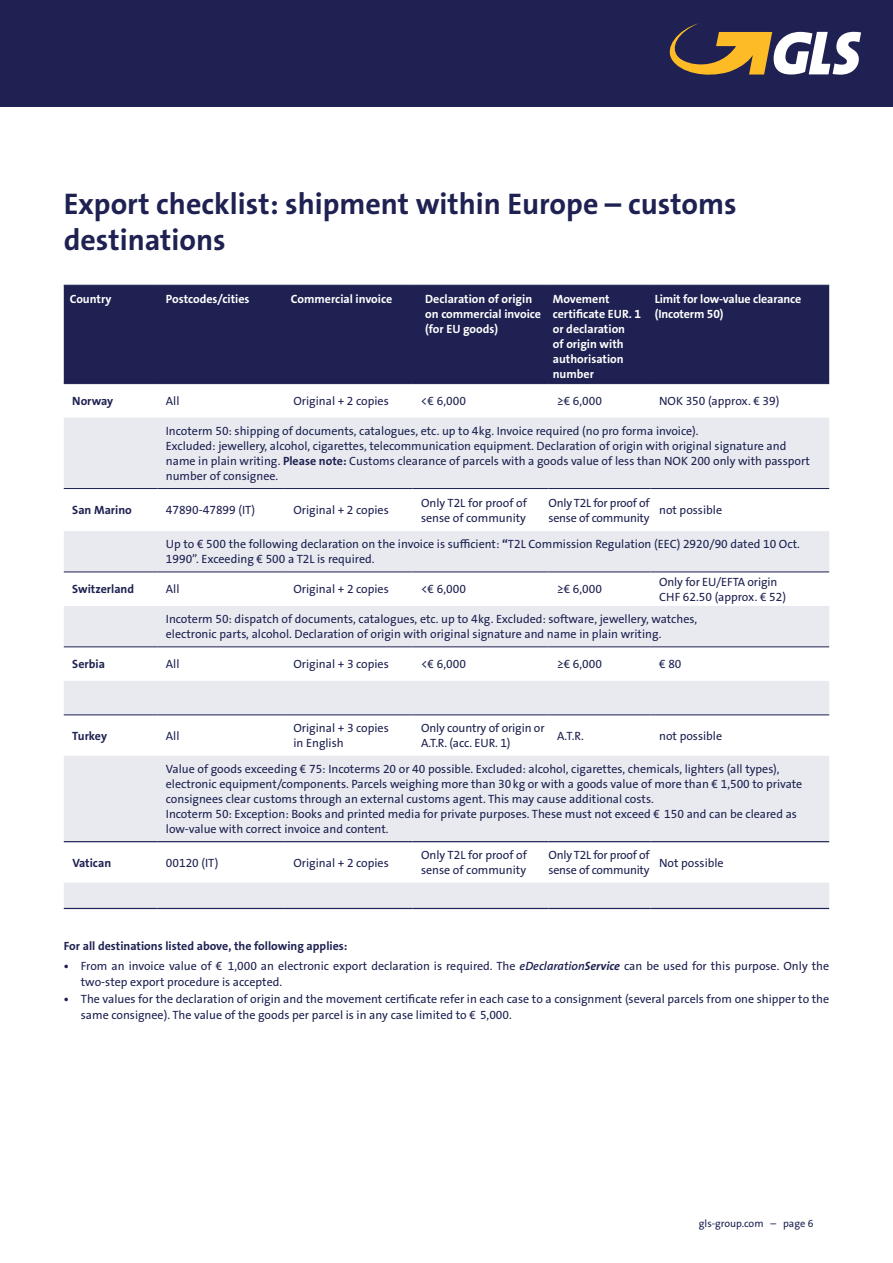
<style>
.page{position:relative;width:893px;height:1263px;background:#fff}
.page>*{position:absolute;margin:0;border:0;box-sizing:border-box;transform-origin:0 0}
.t1{font:700 30px/36px "The Sans GLS";color:#1e2151}
.t2{font:12px/15px "The Sans GLS";color:#1e2151}
.t3{font:700 12px/15px "The Sans GLS";color:#fff}
.t4{font:700 12px "The Sans GLS";color:#1e2151}
.t5{font:12px/15px "The Sans GLS";letter-spacing:-.02em;color:#1e2151}
.t6{font:10.5px "The Sans GLS";color:#1e2151}
.s1{font-weight:700}
.s2{font-weight:600;font-style:italic}
.s3{font-weight:700;font-style:italic}
</style>
<div class="page">
<div style="left:0;top:0;width:893px;height:106px;background:#1e2151"></div>
<svg style="left:670px;top:23px;width:191px;height:52px"></svg>
<div style="left:64px;top:286px;width:765px;height:97px;background:#1e2151"></div>
<svg style="left:64px;top:418px;width:765px;height:490px;fill:#e8eaef"></svg>
<hr style="left:64px;top:285px;width:93px;height:1px;background:#1e2151">
<hr style="left:157px;top:285px;width:128px;height:1px;background:#1e2151">
<hr style="left:285px;top:285px;width:127px;height:1px;background:#1e2151">
<hr style="left:412px;top:285px;width:137px;height:1px;background:#1e2151">
<hr style="left:549px;top:285px;width:102px;height:1px;background:#1e2151">
<hr style="left:651px;top:285px;width:178px;height:1px;background:#1e2151">
<hr style="left:64px;top:488px;width:93px;height:1px;background:#1e2151">
<hr style="left:157px;top:488px;width:128px;height:1px;background:#1e2151">
<hr style="left:285px;top:488px;width:127px;height:1px;background:#1e2151">
<hr style="left:412px;top:488px;width:137px;height:1px;background:#1e2151">
<hr style="left:549px;top:488px;width:102px;height:1px;background:#1e2151">
<hr style="left:651px;top:488px;width:178px;height:1px;background:#1e2151">
<hr style="left:64px;top:572px;width:93px;height:1px;background:#1e2151">
<hr style="left:157px;top:572px;width:128px;height:1px;background:#1e2151">
<hr style="left:285px;top:572px;width:127px;height:1px;background:#1e2151">
<hr style="left:412px;top:572px;width:137px;height:1px;background:#1e2151">
<hr style="left:549px;top:572px;width:102px;height:1px;background:#1e2151">
<hr style="left:651px;top:572px;width:178px;height:1px;background:#1e2151">
<hr style="left:64px;top:646px;width:93px;height:1px;background:#1e2151">
<hr style="left:157px;top:646px;width:128px;height:1px;background:#1e2151">
<hr style="left:285px;top:646px;width:127px;height:1px;background:#1e2151">
<hr style="left:412px;top:646px;width:137px;height:1px;background:#1e2151">
<hr style="left:549px;top:646px;width:102px;height:1px;background:#1e2151">
<hr style="left:651px;top:646px;width:178px;height:1px;background:#1e2151">
<hr style="left:64px;top:715px;width:93px;height:1px;background:#1e2151">
<hr style="left:157px;top:715px;width:128px;height:1px;background:#1e2151">
<hr style="left:285px;top:715px;width:127px;height:1px;background:#1e2151">
<hr style="left:412px;top:715px;width:137px;height:1px;background:#1e2151">
<hr style="left:549px;top:715px;width:102px;height:1px;background:#1e2151">
<hr style="left:651px;top:715px;width:178px;height:1px;background:#1e2151">
<hr style="left:64px;top:841px;width:93px;height:1px;background:#1e2151">
<hr style="left:157px;top:841px;width:128px;height:1px;background:#1e2151">
<hr style="left:285px;top:841px;width:127px;height:1px;background:#1e2151">
<hr style="left:412px;top:841px;width:137px;height:1px;background:#1e2151">
<hr style="left:549px;top:841px;width:102px;height:1px;background:#1e2151">
<hr style="left:651px;top:841px;width:178px;height:1px;background:#1e2151">
<hr style="left:64px;top:383px;width:93px;height:1px;background:#1e2151">
<hr style="left:157px;top:383px;width:128px;height:1px;background:#1e2151">
<hr style="left:285px;top:383px;width:127px;height:1px;background:#1e2151">
<hr style="left:412px;top:383px;width:137px;height:1px;background:#1e2151">
<hr style="left:549px;top:383px;width:102px;height:1px;background:#1e2151">
<hr style="left:651px;top:383px;width:178px;height:1px;background:#1e2151">
<hr style="left:64px;top:908px;width:93px;height:1px;background:#1e2151">
<hr style="left:157px;top:908px;width:128px;height:1px;background:#1e2151">
<hr style="left:285px;top:908px;width:127px;height:1px;background:#1e2151">
<hr style="left:412px;top:908px;width:137px;height:1px;background:#1e2151">
<hr style="left:549px;top:908px;width:102px;height:1px;background:#1e2151">
<hr style="left:651px;top:908px;width:178px;height:1px;background:#1e2151">
<h1 class="t1" style="left:64px;top:186px;width:674px">Export checklist: shipment within Europe – customs destinations</h1>
<p class="t3" style="left:70px;top:291px;width:43px">Country</p>
<p class="t3" style="left:166px;top:291px;width:85px">Postcodes/cities</p>
<p class="t3" style="left:291px;top:291px;width:103px">Commercial invoice</p>
<p class="t3" style="left:425px;top:291px;width:117px">Declaration of origin on commercial invoice (for EU goods)</p>
<p class="t3" style="left:553px;top:291px;width:90px">Movement certificate EUR. 1 or declaration<br>of origin with authorisation number</p>
<p class="t3" style="left:655px;top:291px;width:148px">Limit for low-value clearance (Incoterm 50)</p>
<p class="t4" style="left:72px;top:393px;width:42px">Norway</p>
<p class="t2" style="left:166px;top:394px;width:15px">All</p>
<p class="t2" style="left:293px;top:394px;width:97px">Original + 2 copies</p>
<p class="t2" style="left:421px;top:394px;width:46px">&lt;€ 6,000</p>
<p class="t2" style="left:557px;top:394px;width:46px">≥€ 6,000</p>
<p class="t2" style="left:659px;top:394px;width:122px">NOK 350 (approx. € 39)</p>
<p class="t2" style="left:166px;top:424px;width:646px">Incoterm 50: shipping of documents, catalogues, etc. up to 4kg. Invoice required (no pro forma invoice).<br>Excluded: jewellery, alcohol, cigarettes, telecommunication equipment. Declaration of origin with original signature and name in plain writing. <span class="s1">Please note:</span> Customs clearance of parcels with a goods value of less than NOK 200 only with passport number of consignee.</p>
<p class="t4" style="left:72px;top:502px;width:61px">San Marino</p>
<p class="t2" style="left:166px;top:503px;width:91px">47890-47899 (IT)</p>
<p class="t2" style="left:293px;top:503px;width:97px">Original + 2 copies</p>
<p class="t2" style="left:421px;top:495px;width:107px">Only T2L for proof of sense of community</p>
<p class="t5" style="left:549px;top:495px;width:103px">Only T2L for proof of sense of community</p>
<p class="t2" style="left:659px;top:503px;width:64px">not possible</p>
<p class="t2" style="left:166px;top:537px;width:636px">Up to € 500 the following declaration on the invoice is sufficient: <span class="s1">“</span>T2L Commission Regulation (EEC) 2920/90 dated 10 Oct.<br>1990”. Exceeding € 500 a T2L is required.</p>
<p class="t4" style="left:72px;top:582px;width:63px">Switzerland</p>
<p class="t2" style="left:166px;top:582px;width:15px">All</p>
<p class="t2" style="left:293px;top:582px;width:97px">Original + 2 copies</p>
<p class="t2" style="left:421px;top:582px;width:46px">&lt;€ 6,000</p>
<p class="t2" style="left:557px;top:582px;width:46px">≥€ 6,000</p>
<p class="t2" style="left:659px;top:574px;width:128px">Only for EU/EFTA origin<br>CHF 62.50 (approx. € 52)</p>
<p class="t2" style="left:166px;top:612px;width:533px">Incoterm 50: dispatch of documents, catalogues, etc. up to 4kg. Excluded: software, jewellery, watches, electronic parts, alcohol. Declaration of origin with original signature and name in plain writing.</p>
<p class="t4" style="left:72px;top:656px;width:34px">Serbia</p>
<p class="t2" style="left:166px;top:657px;width:15px">All</p>
<p class="t2" style="left:293px;top:657px;width:97px">Original + 3 copies</p>
<p class="t2" style="left:421px;top:657px;width:46px">&lt;€ 6,000</p>
<p class="t2" style="left:557px;top:657px;width:46px">≥€ 6,000</p>
<p class="t2" style="left:659px;top:657px;width:24px">€ 80</p>
<p class="t4" style="left:72px;top:728px;width:36px">Turkey</p>
<p class="t2" style="left:166px;top:728px;width:15px">All</p>
<p class="t2" style="left:293px;top:721px;width:97px">Original + 3 copies in English</p>
<p class="t2" style="left:421px;top:721px;width:125px">Only country of origin or<br>A.T.R. (acc. EUR. 1)</p>
<p class="t2" style="left:557px;top:728px;width:28px">A.T.R.</p>
<p class="t2" style="left:659px;top:728px;width:64px">not possible</p>
<p class="t2" style="left:166px;top:762px;width:638px">Value of goods exceeding € 75: Incoterms 20 or 40 possible. Excluded: alcohol, cigarettes, chemicals, lighters (all types), electronic equipment/components. Parcels weighing more than 30kg or with a goods value of more than € 1,500 to private consignees clear customs through an external customs agent. This may cause additional costs.<br>Incoterm 50: Exception: Books and printed media for private purposes. These must not exceed € 150 and can be cleared as low-value with correct invoice and content.</p>
<p class="t4" style="left:72px;top:855px;width:40px">Vatican</p>
<p class="t2" style="left:166px;top:855px;width:54px">00120 (IT)</p>
<p class="t2" style="left:293px;top:855px;width:97px">Original + 2 copies</p>
<p class="t2" style="left:421px;top:847px;width:107px">Only T2L for proof of sense of community</p>
<p class="t5" style="left:549px;top:847px;width:103px">Only T2L for proof of sense of community</p>
<p class="t2" style="left:659px;top:855px;width:66px">Not possible</p>
<p class="t4" style="left:64px;top:938px;width:285px">For all destinations listed above, the following applies:</p>
<p class="t2" style="left:81px;top:958px;width:750px;line-height:16.2px;text-indent:-17px"><span class="s1">•</span> From an invoice value of € 1,000 an electronic export declaration is required. The <span class="s2">eDeclaration</span><span class="s3">Service</span> can be used for this purpose. Only the two-step export procedure is accepted.</p>
<p class="t2" style="left:81px;top:990px;width:750px;line-height:16.2px;text-indent:-17px"><span class="s1">•</span> The values for the declaration of origin and the movement certificate refer in each case to a consignment (several parcels from one shipper to the same consignee). The value of the goods per parcel is in any case limited to € 5,000.</p>
<p class="t6" style="left:699px;top:1216px;width:116px">gls-group.com – page 6</p>
</div>
